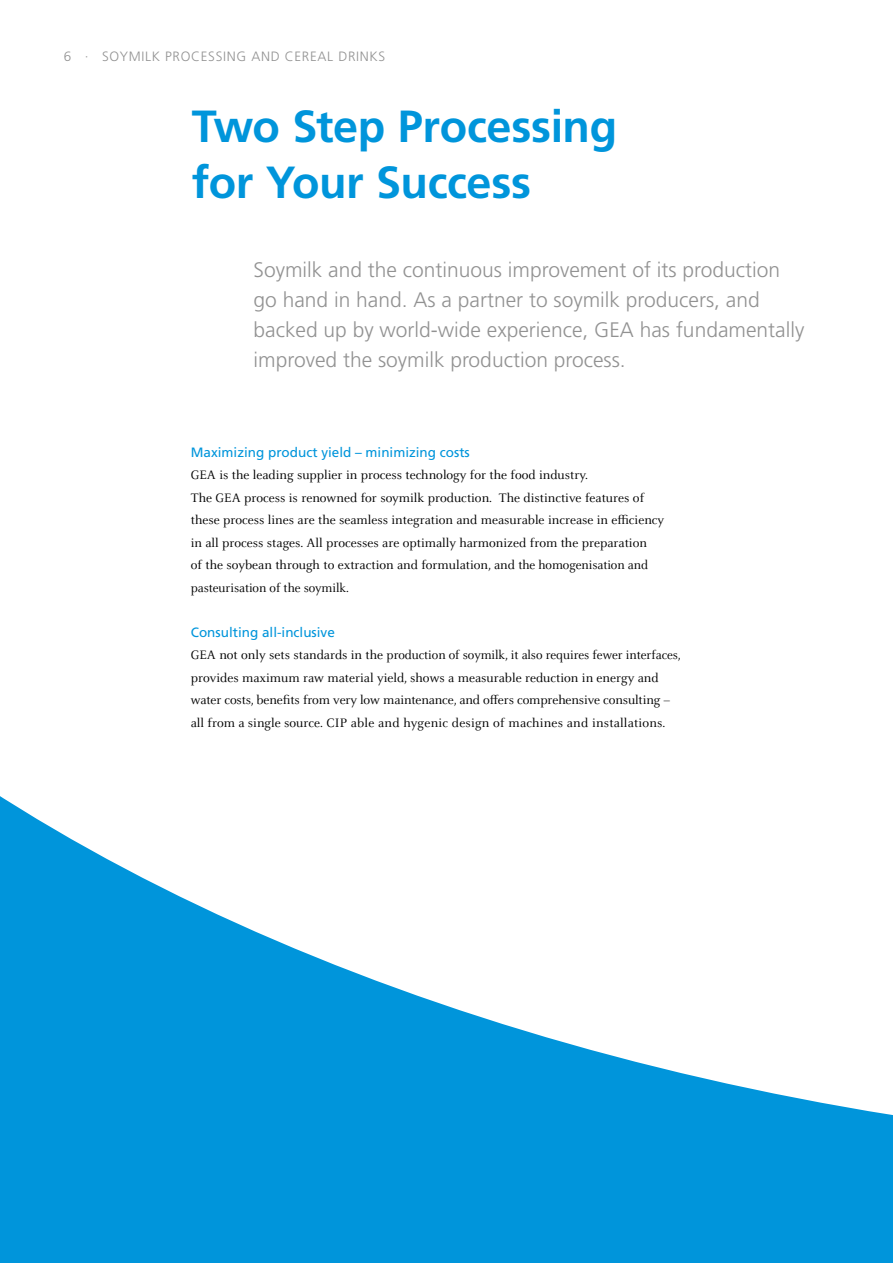
<style>
.page{position:relative;width:893px;height:1263px;background:#fff}
.page>*{position:absolute;margin:0;border:0;box-sizing:border-box;transform-origin:0 0}
.t1{font:700 45px/56.2px "Frutiger LT";letter-spacing:-.01em;color:#0095db}
.t2{font:300 21px/30px "Frutiger LT";color:#929292}
.t3{font:13.5px/22.5px "Celeste OT";color:#000}
.t4{font:13.5px "Frutiger LT";color:#0095db}
.t5{font:300 13.5px "Frutiger LT";letter-spacing:.05em;color:#929292}
</style>
<div class="page">
<svg style="left:0;top:796px;width:893px;height:467px;fill:#0095db"></svg>
<p class="t5" style="left:64px;top:49px;width:323px">6 · SOYMILK PROCESSING AND CEREAL DRINKS</p>
<h1 class="t1" style="left:192px;top:98px;width:427px">Two Step Processing for Your Success</h1>
<h2 class="t2" style="left:254px;top:255px;width:552px">Soymilk and the continuous improvement of its production go hand in hand. As a partner to soymilk producers, and backed up by world-wide experience, GEA has fundamentally improved the soymilk production process.</h2>
<p class="t4" style="left:191px;top:444px;width:281px">Maximizing product yield – minimizing costs</p>
<p class="t3" style="left:191px;top:464px;width:475px">GEA is the leading supplier in process technology for the food industry.<br>The GEA process is renowned for soymilk production. The distinctive features of these process lines are the seamless integration and measurable increase in efficiency in all process stages. All processes are optimally harmonized from the preparation<br>of the soybean through to extraction and formulation, and the homogenisation and pasteurisation of the soymilk.</p>
<p class="t4" style="left:191px;top:624px;width:146px">Consulting all-inclusive</p>
<p class="t3" style="left:191px;top:644px;width:491px">GEA not only sets standards in the production of soymilk, it also requires fewer interfaces, provides maximum raw material yield, shows a measurable reduction in energy and water costs, benefits from very low maintenance, and offers comprehensive consulting – all from a single source. CIP able and hygenic design of machines and installations.</p>
</div>
